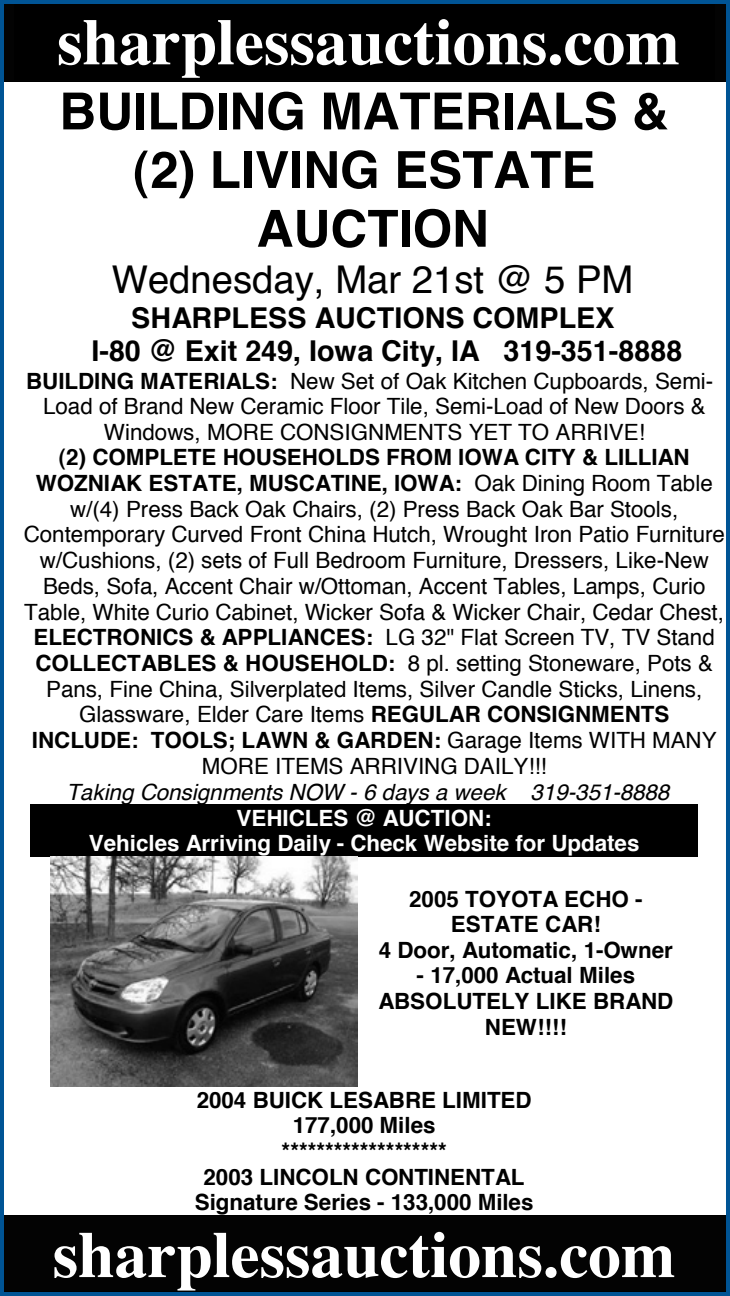
<style>
.page{position:relative;width:730px;height:1296px;background:#fff}
.page>*{position:absolute;margin:0;border:0;box-sizing:border-box;transform-origin:0 0}
.t1{font:700 65.6px "Times";color:#fff}
.t2{font:700 51.2px/58.8px "Helvetica";color:#000;text-align:center}
.t3{font:38.4px "Helvetica";color:#000}
.t4{font:700 28.8px/32.8px "Helvetica";color:#000}
.t5{font:22.4px/25.6px "Helvetica";color:#000;text-align:center}
.t6{font:700 22.4px/25.6px "Helvetica";color:#000;text-align:center}
.t7{font:700 22.4px/25.6px "Helvetica";color:#fff;text-align:center}
.t8{font:italic 22.4px "Helvetica";color:#000}
.s1{font-weight:700}
</style>
<div class="page">
<div style="left:2px;top:3px;width:9px;height:76px;background:#030303"></div>
<div style="left:717px;top:3px;width:8px;height:76px;background:#030303"></div>
<hr style="left:2px;top:79px;width:723px;height:2px;background:#030303">
<hr style="left:11px;top:3px;width:3px;height:76px;background:#030303">
<hr style="left:714px;top:3px;width:3px;height:76px;background:#030303">
<div style="left:15px;top:3px;width:8px;height:76px;background:#000"></div>
<div style="left:705px;top:3px;width:8px;height:76px;background:#000"></div>
<div style="left:23px;top:3px;width:682px;height:76px;background:#000"></div>
<hr style="left:14px;top:3px;width:1px;height:76px;background:#000">
<hr style="left:713px;top:3px;width:1px;height:76px;background:#000">
<div style="left:31px;top:805px;width:8px;height:52px;background:#000"></div>
<div style="left:688px;top:805px;width:9px;height:52px;background:#000"></div>
<div style="left:39px;top:805px;width:649px;height:26px;background:#000"></div>
<div style="left:39px;top:831px;width:649px;height:26px;background:#000"></div>
<hr style="left:31px;top:804px;width:666px;height:1px;background:#000">
<hr style="left:30px;top:805px;width:1px;height:52px;background:#000">
<hr style="left:697px;top:805px;width:1px;height:52px;background:#000">
<hr style="left:2px;top:81px;width:723px;height:1px;background:#000">
<div style="left:2px;top:1216px;width:9px;height:75px;background:#030303"></div>
<div style="left:717px;top:1216px;width:8px;height:75px;background:#030303"></div>
<div style="left:11px;top:1216px;width:706px;height:75px;background:#030303"></div>
<hr style="left:2px;top:1215px;width:723px;height:1px;background:#000">
<img style="left:50px;top:857px;width:307px;height:230px">
<div style="left:0;top:0;width:729px;height:1296px;border:4px solid #005495"></div>
<h1 class="t1" style="left:57px;top:-2px;width:623px">sharplessauctions.com</h1>
<h2 class="t2" style="left:59px;top:85px;width:610px">BUILDING MATERIALS &amp; (2) LIVING ESTATE<br>AUCTION</h2>
<h3 class="t3" style="left:112px;top:254px;width:522px">Wednesday, Mar 21st @ 5 PM</h3>
<p class="t4" style="left:91px;top:303px;width:592px;text-indent:40px">SHARPLESS AUCTIONS COMPLEX<br>I-80 @ Exit 249, Iowa City, IA 319-351-8888</p>
<p class="t5" style="left:26px;top:369px;width:688px"><span class="s1">BUILDING MATERIALS:</span> New Set of Oak Kitchen Cupboards, Semi-<br>Load of Brand New Ceramic Floor Tile, Semi-Load of New Doors &amp;<br>Windows, MORE CONSIGNMENTS YET TO ARRIVE!</p>
<p class="t5" style="left:24px;top:446px;width:702px"><span class="s1">(2) COMPLETE HOUSEHOLDS FROM IOWA CITY &amp; LILLIAN WOZNIAK ESTATE, MUSCATINE, IOWA:</span> Oak Dining Room Table w/(4) Press Back Oak Chairs, (2) Press Back Oak Bar Stools, Contemporary Curved Front China Hutch, Wrought Iron Patio Furniture w/Cushions, (2) sets of Full Bedroom Furniture, Dressers, Like-New Beds, Sofa, Accent Chair w/Ottoman, Accent Tables, Lamps, Curio Table, White Curio Cabinet, Wicker Sofa &amp; Wicker Chair, Cedar Chest, <span class="s1">ELECTRONICS &amp; APPLIANCES:</span> LG 32" Flat Screen TV, TV Stand <span class="s1">COLLECTABLES &amp; HOUSEHOLD:</span> 8 pl. setting Stoneware, Pots &amp; Pans, Fine China, Silverplated Items, Silver Candle Sticks, Linens, Glassware, Elder Care Items <span class="s1">REGULAR CONSIGNMENTS INCLUDE: TOOLS; LAWN &amp; GARDEN:</span> Garage Items WITH MANY MORE ITEMS ARRIVING DAILY!!!</p>
<p class="t8" style="left:66px;top:774px;width:604px">Taking Consignments NOW - 6 days a week 319-351-8888</p>
<p class="t7" style="left:89px;top:806px;width:552px">VEHICLES @ AUCTION:<br>Vehicles Arriving Daily - Check Website for Updates</p>
<p class="t6" style="left:378px;top:887px;width:295px">2005 TOYOTA ECHO -<br>ESTATE CAR!<br>4 Door, Automatic, 1-Owner</p>
<p class="t6" style="left:378px;top:964px;width:296px">- 17,000 Actual Miles<br>ABSOLUTELY LIKE BRAND<br>NEW!!!!</p>
<p class="t6" style="left:194px;top:1088px;width:340px">2004 BUICK LESABRE LIMITED<br>177,000 Miles<br>*******************<br>2003 LINCOLN CONTINENTAL<br>Signature Series - 133,000 Miles</p>
<h1 class="t1" style="left:53px;top:1211px;width:623px">sharplessauctions.com</h1>
</div>
